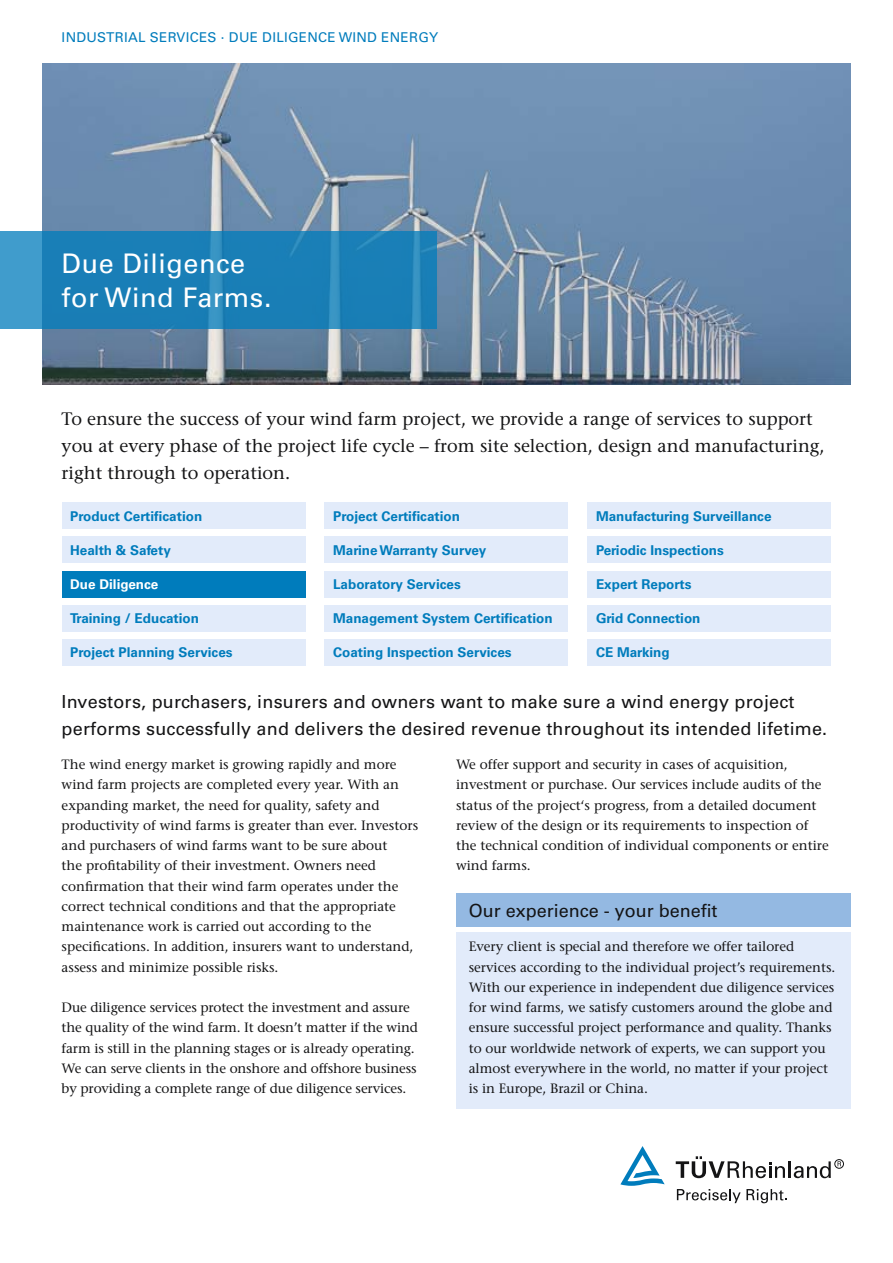
<style>
.page{position:relative;width:893px;height:1263px;background:#fff}
.page>*{position:absolute;margin:0;border:0;box-sizing:border-box;transform-origin:0 0}
.t1{font:27px/33.8px "Univers LT Std";letter-spacing:.02em;color:#fff}
.t2{font:500 18px/27px "Stone Serif Std";color:#141415}
.t3{font:18px/27px "Univers LT Std";letter-spacing:.01em;color:#141415}
.t4{font:500 13.5px/20.2px "Stone Serif Std";color:#141415}
.t5{font:700 13.5px "Univers LT Std";color:#007cbc}
.t6{font:13.5px "Univers LT Std";letter-spacing:.02em;color:#007cbc}
.t7{font:700 13.5px "Univers LT Std";color:#fff}
</style>
<div class="page">
<div style="left:325px;top:536px;width:243px;height:27px;background:#e2ebfa"></div>
<div style="left:62px;top:536px;width:243px;height:27px;background:#e2ebfa"></div>
<div style="left:587px;top:536px;width:244px;height:27px;background:#e2ebfa"></div>
<div style="left:325px;top:502px;width:243px;height:27px;background:#e2ebfa"></div>
<div style="left:62px;top:502px;width:243px;height:27px;background:#e2ebfa"></div>
<div style="left:587px;top:502px;width:244px;height:27px;background:#e2ebfa"></div>
<div style="left:325px;top:571px;width:243px;height:26px;background:#e2ebfa"></div>
<div style="left:587px;top:571px;width:244px;height:26px;background:#e2ebfa"></div>
<div style="left:62px;top:605px;width:243px;height:27px;background:#e2ebfa"></div>
<div style="left:325px;top:605px;width:243px;height:27px;background:#e2ebfa"></div>
<div style="left:587px;top:605px;width:244px;height:27px;background:#e2ebfa"></div>
<div style="left:62px;top:639px;width:243px;height:27px;background:#e2ebfa"></div>
<div style="left:325px;top:639px;width:243px;height:27px;background:#e2ebfa"></div>
<img style="left:43px;top:64px;width:807px;height:320px">
<svg style="left:677px;top:1189px;width:110px;height:14px"></svg>
<svg style="left:676px;top:1156px;width:155px;height:22px"></svg>
<div style="left:834px;top:1159px;width:10px;height:9px;border:1px solid #141415;border-radius:50%"></div>
<svg style="left:837px;top:1161px;width:4px;height:5px"></svg>
<svg style="left:620px;top:1146px;width:45px;height:40px"></svg>
<svg style="left:0;top:231px;width:437px;height:98px;fill:#197eb7"></svg>
<div style="left:456px;top:933px;width:394px;height:176px;background:#e2ebfa"></div>
<div style="left:456px;top:894px;width:394px;height:33px;background:#94b9e2"></div>
<div style="left:62px;top:571px;width:243px;height:26px;background:#007cbc"></div>
<div style="left:587px;top:639px;width:244px;height:27px;background:#e2ebfa"></div>
<p class="t6" style="left:62px;top:29px;width:178px">Industrial Services · DUE</p>
<p class="t6" style="left:262px;top:29px;width:47px">DILIGENCE</p>
<p class="t6" style="left:339px;top:29px;width:53px">WIND ENER</p>
<p class="t6" style="left:418px;top:29px;width:21px">GY</p>
<h1 class="t1" style="left:62px;top:246px;width:211px">Due Diligence for Wind Farms.</h1>
<h2 class="t2" style="left:62px;top:405px;width:765px">To ensure the success of your wind farm project, we provide a range of services to support you at every phase of the project life cycle – from site selection, design and manufacturing, right through to operation.</h2>
<p class="t5" style="left:70px;top:508px;width:134px">Product Certification</p>
<p class="t5" style="left:333px;top:508px;width:128px">Project Certification</p>
<p class="t5" style="left:596px;top:508px;width:177px">Manufacturing Surveillance</p>
<p class="t5" style="left:70px;top:542px;width:102px">Health &amp; Safety</p>
<p class="t5" style="left:333px;top:542px;width:155px">Marine Warranty Survey</p>
<p class="t5" style="left:596px;top:542px;width:129px">Periodic Inspections</p>
<p class="t7" style="left:70px;top:576px;width:90px">Due Diligence</p>
<p class="t5" style="left:333px;top:576px;width:129px">Laboratory Services</p>
<p class="t5" style="left:596px;top:576px;width:97px">Expert Reports</p>
<p class="t5" style="left:70px;top:610px;width:130px">Training / Education</p>
<p class="t5" style="left:333px;top:610px;width:221px">Management System Certification</p>
<p class="t5" style="left:596px;top:610px;width:106px">Grid Connection</p>
<p class="t5" style="left:70px;top:645px;width:164px">Project Planning Services</p>
<p class="t5" style="left:333px;top:645px;width:180px">Coating Inspection Services</p>
<p class="t5" style="left:596px;top:645px;width:75px">CE Marking</p>
<h2 class="t3" style="left:62px;top:688px;width:767px">Investors, purchasers, insurers and owners want to make sure a wind energy project performs successfully and delivers the desired revenue throughout its intended lifetime.</h2>
<p class="t4" style="left:62px;top:754px;width:358px">The wind energy market is growing rapidly and more wind farm projects are completed every year. With an expanding market, the need for quality, safety and productivity of wind farms is greater than ever. Investors and purchasers of wind farms want to be sure about<br>the profitability of their investment. Owners need confirmation that their wind farm operates under the correct technical conditions and that the appropriate maintenance work is carried out according to the specifications. In addition, insurers want to understand, assess and minimize possible risks.</p>
<p class="t4" style="left:62px;top:997px;width:358px">Due diligence services protect the investment and assure the quality of the wind farm. It doesn’t matter if the wind farm is still in the planning stages or is already operating.<br>We can serve clients in the onshore and offshore business by providing a complete range of due diligence services.</p>
<p class="t4" style="left:456px;top:754px;width:374px">We offer support and security in cases of acquisition, investment or purchase. Our services include audits of the status of the project‘s progress, from a detailed document review of the design or its requirements to inspection of the technical condition of individual components or entire wind farms.</p>
<h2 class="t3" style="left:469px;top:897px;width:250px">Our experience - your benefit</h2>
<p class="t4" style="left:469px;top:936px;width:368px">Every client is special and therefore we offer tailored services according to the individual project’s requirements.<br>With our experience in independent due diligence services for wind farms, we satisfy customers around the globe and ensure successful project performance and quality. Thanks to our worldwide network of experts, we can support you almost everywhere in the world, no matter if your project is in Europe, Brazil or China.</p>
</div>
